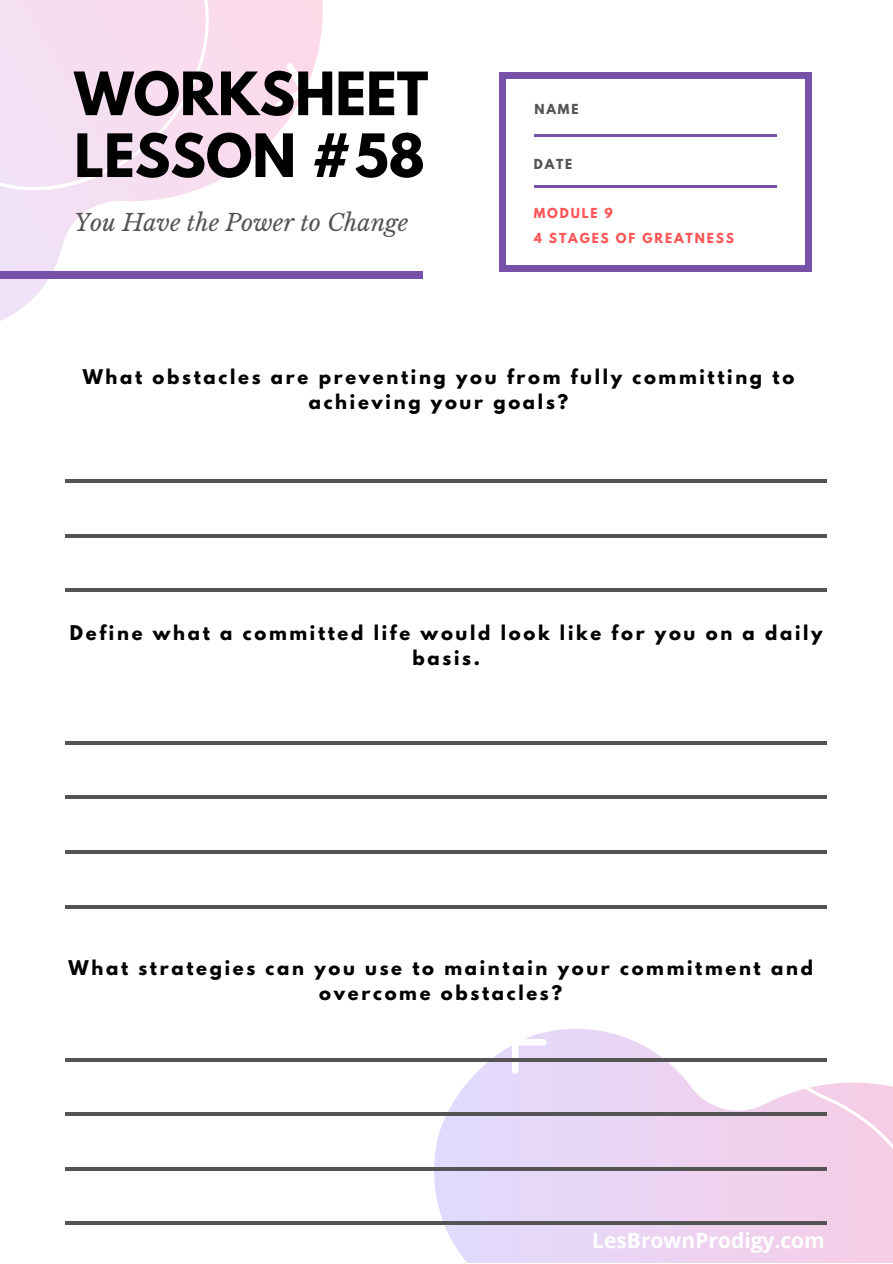
<style>
.page{position:relative;width:893px;height:1264px;background:#fff}
.page>*{position:absolute;margin:0;border:0;box-sizing:border-box;transform-origin:0 0}
.t1{font:700 52.95px "League Spartan";color:#000}
.t2{font:italic 23.1px "Libre Baskerville";color:#545454}
.t3{font:700 21px "Open Sans";color:#fff}
.t4{font:700 18px/24.8px "League Spartan";letter-spacing:.15em;color:#000;text-align:center}
.t5{font:700 12.3px "League Spartan";letter-spacing:.15em;color:#ff5757}
.t6{font:700 12.3px "League Spartan";letter-spacing:.15em;color:#545454}
</style>
<div class="page">
<div style="left:499px;top:72px;width:312px;height:199px;background:#7851a9"></div>
<div style="left:506px;top:79px;width:298px;height:185px;background:#fff"></div>
<hr style="left:534px;top:135px;width:243px;height:2px;background:#7851a9">
<hr style="left:533px;top:185px;width:243px;height:2px;background:#7851a9">
<svg style="left:330px;top:1029px;width:562px;height:233px"></svg>
<svg style="left:483px;top:1029px;width:63px;height:44px"></svg>
<svg style="left:808px;top:1029px;width:50px;height:13px"></svg>
<hr style="left:65px;top:479px;width:761px;height:3px;background:#545454">
<hr style="left:65px;top:534px;width:761px;height:3px;background:#545454">
<hr style="left:65px;top:588px;width:761px;height:4px;background:#545454">
<hr style="left:65px;top:741px;width:761px;height:3px;background:#545454">
<hr style="left:65px;top:795px;width:761px;height:4px;background:#545454">
<hr style="left:65px;top:850px;width:761px;height:3px;background:#545454">
<hr style="left:65px;top:905px;width:761px;height:3px;background:#545454">
<svg style="left:65px;top:1057px;width:761px;height:4px;fill:#545454"></svg>
<hr style="left:65px;top:1112px;width:761px;height:3px;background:#545454">
<svg style="left:65px;top:1166px;width:761px;height:4px;background:#7c797d"></svg>
<hr style="left:65px;top:1221px;width:761px;height:3px;background:#545454">
<svg style="left:269px;top:0;width:54px;height:143px;fill:#fdd9e9"></svg>
<svg style="left:0;top:0;width:269px;height:321px;fill:#f8dff3"></svg>
<svg style="left:261px;top:48px;width:62px;height:86px"></svg>
<div style="left:0;top:271px;width:422px;height:8px;background:#7851a9"></div>
<p class="t1" style="left:74px;top:67px;width:355px">WORKSHEET</p>
<p class="t1" style="left:74px;top:129px;width:352px">LESSON #58</p>
<p class="t2" style="left:74px;top:208px;width:336px">You Have the Power to Change</p>
<p class="t6" style="left:534px;top:103px;width:45px">NAME</p>
<p class="t6" style="left:533px;top:158px;width:40px">DATE</p>
<p class="t5" style="left:533px;top:207px;width:81px">MODULE 9</p>
<p class="t5" style="left:533px;top:232px;width:202px">4 STAGES OF GREATNESS</p>
<p class="t4" style="left:83px;top:367px;width:713px">What obstacles are preventing you from fully committing to achieving your goals?</p>
<p class="t4" style="left:70px;top:623px;width:754px">Define what a committed life would look like for you on a daily basis.</p>
<p class="t4" style="left:69px;top:957px;width:745px">What strategies can you use to maintain your commitment and overcome obstacles?</p>
<p class="t3" style="left:592px;top:1225px;width:234px">LesBrownProdigy.com</p>
</div>
